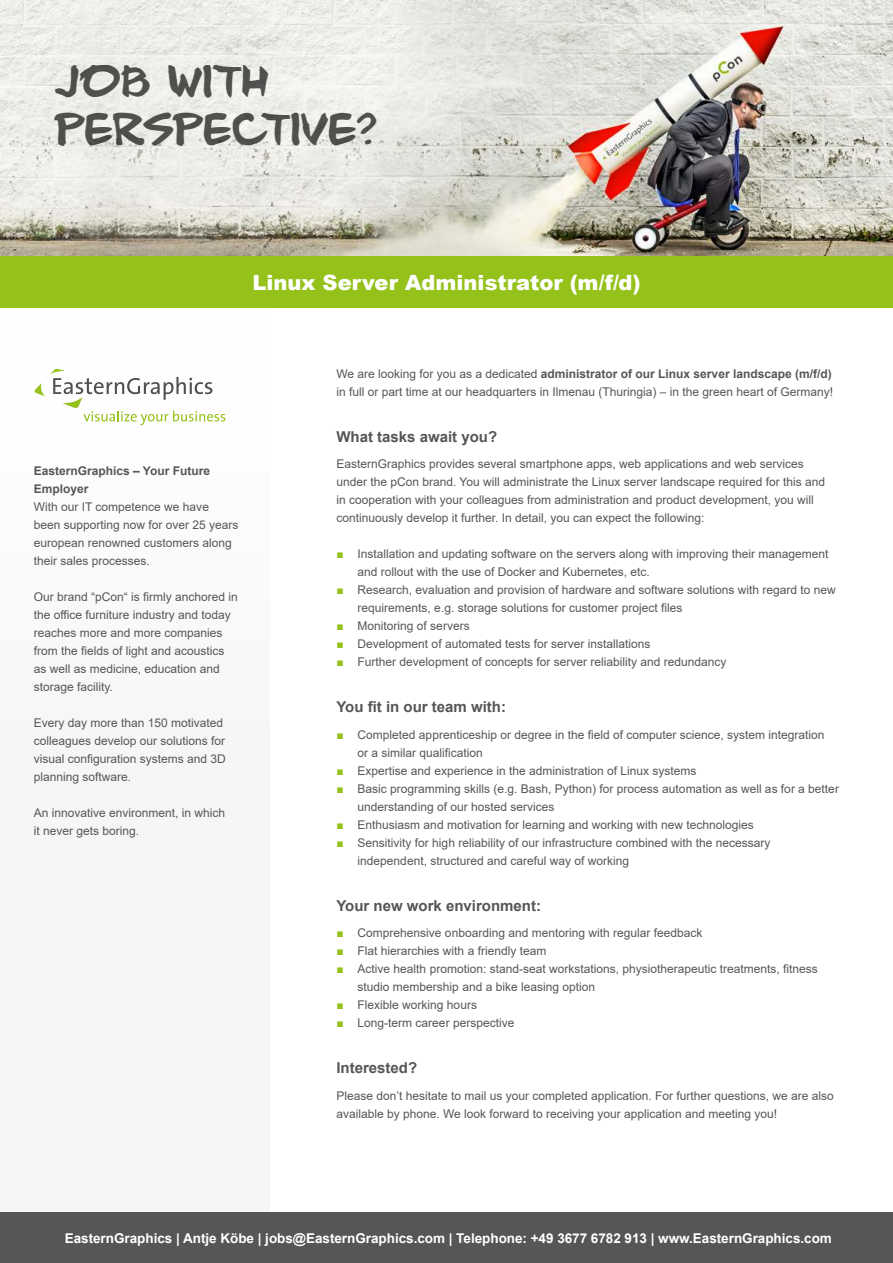
<style>
.page{position:relative;width:893px;height:1263px;background:#fff}
.page>*{position:absolute;margin:0;border:0;box-sizing:border-box;transform-origin:0 0}
.t1{font:36px/48px "Smilecomix";letter-spacing:-.03em;color:#565655}
.t2{font:900 21px "Arial";color:#fff}
.t3{font:700 15px "Arial";color:#565655}
.t4{font:700 13.5px "Arial";color:#fff}
.t5{font:12px/18px "Arial";color:#565655}
.t6{font:700 12px/18px "Arial";color:#565655}
.s1{font-weight:700}
.s2{color:#94c11a}
</style>
<div class="page">
<div style="left:0;top:257px;width:270px;height:955px;background:#f6f6f6"></div>
<div style="left:0;top:1212px;width:893px;height:51px;background:#565655"></div>
<img style="left:0;top:0;width:893px;height:257px">
<svg style="left:35px;top:369px;width:190px;height:56px"></svg>
<div style="left:0;top:257px;width:893px;height:51px;background:#94c11a"></div>
<h1 class="t1" style="left:54px;top:61px;width:327px">JOB WITH<br>PERSPECTIVE?</h1>
<h2 class="t2" style="left:252px;top:268px;width:390px">Linux Server Administrator (m/f/d)</h2>
<h2 class="t2" style="left:323px;top:268px;width:249px">App-Entwickler (m/w)</h2>
<p class="t6" style="left:34px;top:462px;width:178px">EasternGraphics – Your Future<br>Employer</p>
<p class="t5" style="left:34px;top:498px;width:206px">With our IT competence we have been supporting now for over 25 years european renowned customers along their sales processes.</p>
<p class="t5" style="left:34px;top:588px;width:206px">Our brand “pCon“ is firmly anchored in the office furniture industry and today reaches more and more companies from the fields of light and acoustics as well as medicine, education and storage facility.</p>
<p class="t5" style="left:34px;top:714px;width:194px">Every day more than 150 motivated colleagues develop our solutions for visual configuration systems and 3D planning software.</p>
<p class="t5" style="left:34px;top:804px;width:193px">An innovative environment, in which it never gets boring.</p>
<p class="t5" style="left:336px;top:364px;width:498px">We are looking for you as a dedicated <span class="s1">administrator of our Linux server landscape (m/f/d) </span>in full or part time at our headquarters in Ilmenau (Thuringia) – in the green heart of Germany!</p>
<p class="t3" style="left:336px;top:426px;width:162px">What tasks await you?</p>
<p class="t5" style="left:336px;top:455px;width:490px">EasternGraphics provides several smartphone apps, web applications and web services under the pCon brand. You will administrate the Linux server landscape required for this and in cooperation with your colleagues from administration and product development, you will continuously develop it further. In detail, you can expect the following:</p>
<p class="t5" style="left:358px;top:545px;width:472px;text-indent:-21px"><span class="s2">■</span> Installation and updating software on the servers along with improving their management and rollout with the use of Docker and Kubernetes, etc.</p>
<p class="t5" style="left:358px;top:581px;width:480px;text-indent:-21px"><span class="s2">■</span> Research, evaluation and provision of hardware and software solutions with regard to new requirements, e.g. storage solutions for customer project files</p>
<p class="t5" style="left:336px;top:617px;width:135px"><span class="s2">■</span> Monitoring of servers</p>
<p class="t5" style="left:336px;top:635px;width:316px"><span class="s2">■</span> Development of automated tests for server installations</p>
<p class="t5" style="left:336px;top:653px;width:392px"><span class="s2">■</span> Further development of concepts for server reliability and redundancy</p>
<p class="t3" style="left:336px;top:696px;width:171px">You fit in our team with:</p>
<p class="t5" style="left:358px;top:725px;width:468px;text-indent:-21px"><span class="s2">■</span> Completed apprenticeship or degree in the field of computer science, system integration or a similar qualification</p>
<p class="t5" style="left:336px;top:761px;width:362px"><span class="s2">■</span> Expertise and experience in the administration of Linux systems</p>
<p class="t5" style="left:358px;top:779px;width:483px;text-indent:-21px"><span class="s2">■</span> Basic programming skills (e.g. Bash, Python) for process automation as well as for a better understanding of our hosted services</p>
<p class="t5" style="left:336px;top:815px;width:419px"><span class="s2">■</span> Enthusiasm and motivation for learning and working with new technologies</p>
<p class="t5" style="left:358px;top:833px;width:414px;text-indent:-21px"><span class="s2">■</span> Sensitivity for high reliability of our infrastructure combined with the necessary independent, structured and careful way of working</p>
<p class="t3" style="left:336px;top:895px;width:206px">Your new work environment:</p>
<p class="t5" style="left:336px;top:924px;width:368px"><span class="s2">■</span> Comprehensive onboarding and mentoring with regular feedback</p>
<p class="t5" style="left:336px;top:942px;width:211px"><span class="s2">■</span> Flat hierarchies with a friendly team</p>
<p class="t5" style="left:358px;top:960px;width:462px;text-indent:-21px"><span class="s2">■</span> Active health promotion: stand-seat workstations, physiotherapeutic treatments, fitness studio membership and a bike leasing option</p>
<p class="t5" style="left:336px;top:996px;width:142px"><span class="s2">■</span> Flexible working hours</p>
<p class="t5" style="left:336px;top:1014px;width:179px"><span class="s2">■</span> Long-term career perspective</p>
<p class="t3" style="left:336px;top:1057px;width:82px">Interested?</p>
<p class="t5" style="left:336px;top:1086px;width:499px">Please don’t hesitate to mail us your completed application. For further questions, we are also available by phone. We look forward to receiving your application and meeting you!</p>
<p class="t4" style="left:65px;top:1228px;width:769px">EasternGraphics | Antje Köbe | jobs@EasternGraphics.com | Telephone: +49 3677 6782 913 | www.EasternGraphics.com</p>
</div>
